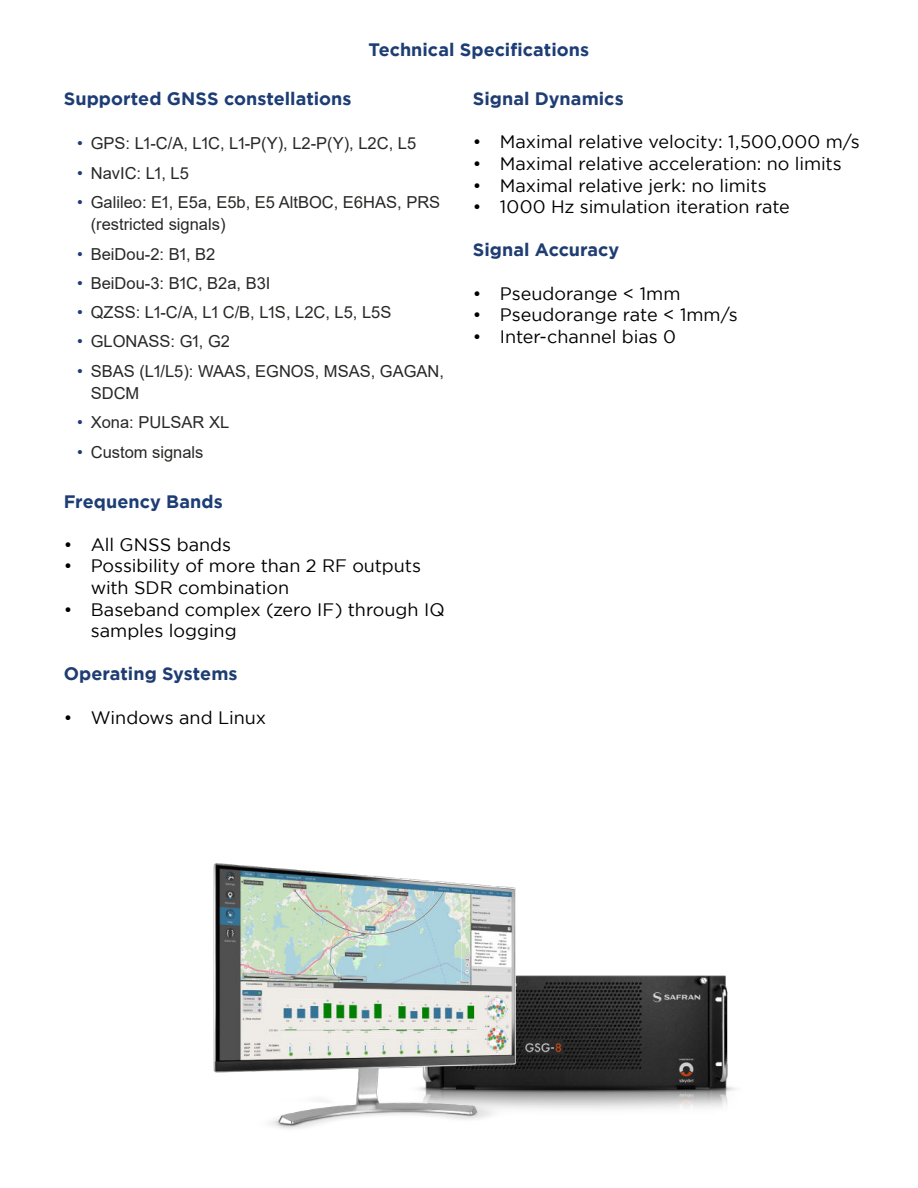
<style>
.page{position:relative;width:918px;height:1188px;background:#fff}
.page>*{position:absolute;margin:0;border:0;box-sizing:border-box;transform-origin:0 0}
.t1{font:18px/21.6px "Gotham";color:#000}
.t2{font:700 18px "Gotham";color:#1d3d75}
.t3{font:700 18px "Gotham";color:#1f3d72}
.t4{font:16.5px/22.5px "Arial";color:#282827}
.s1{color:#23397c}
</style>
<div class="page">
<img style="left:213px;top:863px;width:523px;height:266px">
<p class="t2" style="left:369px;top:39px;width:222px">Technical Specifications</p>
<p class="t2" style="left:64px;top:92px;width:289px">Supported GNSS constellations</p>
<p class="t4" style="left:77px;top:132px;width:340px"><span class="s1">•</span> GPS: L1-C/A, L1C, L1-P(Y), L2-P(Y), L2C, L5</p>
<p class="t4" style="left:77px;top:161px;width:113px"><span class="s1">•</span> NavIC: L1, L5</p>
<p class="t4" style="left:91px;top:191px;width:351px;text-indent:-13px"><span class="s1">•</span> Galileo: E1, E5a, E5b, E5 AltBOC, E6HAS, PRS (restricted signals)</p>
<p class="t4" style="left:77px;top:242px;width:140px"><span class="s1">•</span> BeiDou-2: B1, B2</p>
<p class="t4" style="left:77px;top:272px;width:195px"><span class="s1">•</span> BeiDou-3: B1C, B2a, B3I</p>
<p class="t4" style="left:77px;top:301px;width:316px"><span class="s1">•</span> QZSS: L1-C/A, L1 C/B, L1S, L2C, L5, L5S</p>
<p class="t4" style="left:77px;top:330px;width:154px"><span class="s1">•</span> GLONASS: G1, G2</p>
<p class="t4" style="left:91px;top:360px;width:355px;text-indent:-13px"><span class="s1">•</span> SBAS (L1/L5): WAAS, EGNOS, MSAS, GAGAN,<br>SDCM</p>
<p class="t4" style="left:77px;top:411px;width:153px"><span class="s1">•</span> Xona: PULSAR XL</p>
<p class="t4" style="left:77px;top:441px;width:128px"><span class="s1">•</span> Custom signals</p>
<p class="t2" style="left:64px;top:494px;width:161px">Frequency Bands</p>
<p class="t1" style="left:64px;top:534px;width:169px">• All GNSS bands</p>
<p class="t1" style="left:91px;top:556px;width:332px;text-indent:-27px">• Possibility of more than 2 RF outputs with SDR combination</p>
<p class="t1" style="left:91px;top:599px;width:355px;text-indent:-27px">• Baseband complex (zero IF) through IQ samples logging</p>
<p class="t3" style="left:64px;top:667px;width:175px">Operating Systems</p>
<p class="t1" style="left:64px;top:707px;width:204px">• Windows and Linux</p>
<p class="t3" style="left:473px;top:92px;width:152px">Signal Dynamics</p>
<p class="t1" style="left:473px;top:132px;width:389px">• Maximal relative velocity: 1,500,000 m/s</p>
<p class="t1" style="left:473px;top:154px;width:371px">• Maximal relative acceleration: no limits</p>
<p class="t1" style="left:473px;top:175px;width:295px">• Maximal relative jerk: no limits</p>
<p class="t1" style="left:473px;top:197px;width:319px">• 1000 Hz simulation iteration rate</p>
<p class="t3" style="left:473px;top:243px;width:148px">Signal Accuracy</p>
<p class="t1" style="left:473px;top:283px;width:209px">• Pseudorange &lt; 1mm</p>
<p class="t1" style="left:473px;top:305px;width:266px">• Pseudorange rate &lt; 1mm/s</p>
<p class="t1" style="left:473px;top:326px;width:205px">• Inter-channel bias 0</p>
</div>
